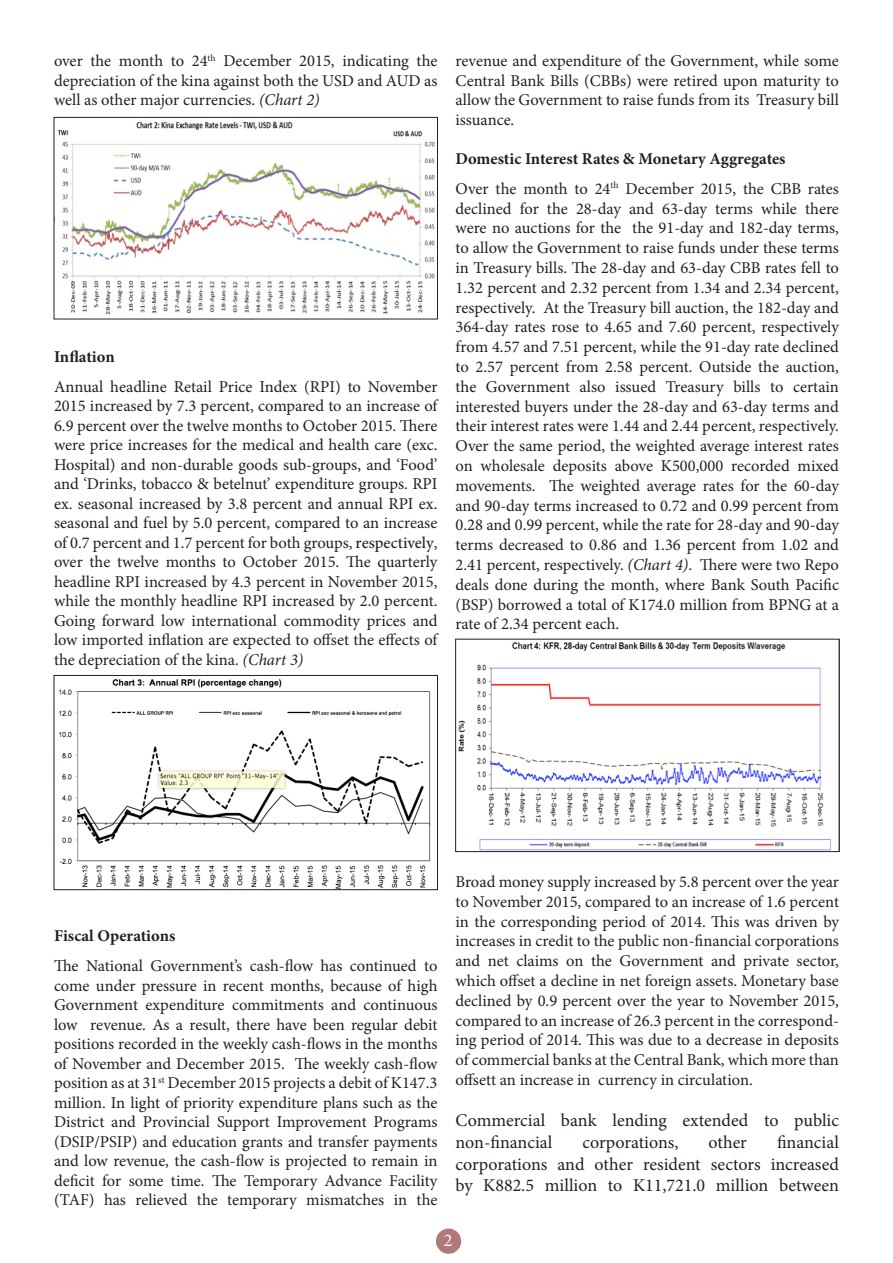
<style>
.page{position:relative;width:893px;height:1263px;background:#fff}
.page>*{position:absolute;margin:0;border:0;box-sizing:border-box;transform-origin:0 0}
.t1{font:18px/21.6px "Minion Pro";color:#231f20}
.t2{font:18px "Minion Pro";color:#fff}
.t3{font:16.5px/19.8px "Minion Pro";color:#231f20;text-align:justify}
.t4{font:700 16.5px "Minion Pro";color:#231f20}
.s1{font-style:italic}
.s2{font-weight:500}
</style>
<div class="page">
<div style="left:436px;top:1228px;width:25px;height:26px;background:#b07878;border-radius:50%"></div>
<img style="left:57px;top:121px;width:378px;height:194px">
<div style="left:54px;top:117px;width:384px;height:202px;border:1px solid #231f20"></div>
<img style="left:58px;top:679px;width:373px;height:209px">
<div style="left:54px;top:675px;width:384px;height:215px;border:1px solid #231f20"></div>
<img style="left:458px;top:642px;width:373px;height:208px">
<div style="left:455px;top:639px;width:384px;height:213px;border:1px solid #231f20"></div>
<p class="t3" style="left:54px;top:51px;width:385px">over the month to 24<sup>th</sup> December 2015, indicating the depreciation of the kina against both the USD and AUD as well as other major currencies. <span class="s1">(Chart 2)</span></p>
<p class="t4" style="left:54px;top:345px;width:62px">Inflation</p>
<p class="t3" style="left:54px;top:377px;width:385px">Annual headline Retail Price Index (RPI) to November 2015 increased by 7.3 percent, compared to an increase of 6.9 percent over the twelve months to October 2015. There were price increases for the medical and health care (exc.<br>Hospital) and non-durable goods sub-groups, and ‘Food’ and ‘Drinks, tobacco &amp; betelnut’ expenditure groups. RPI ex. seasonal increased by 3.8 percent and annual RPI ex. seasonal and fuel by 5.0 percent, compared to an increase of 0.7 percent and 1.7 percent for both groups, <span class="s2">respectively</span>, over the twelve months to October 2015. The quarterly headline RPI increased by 4.3 percent in November 2015, while the monthly headline RPI increased by 2.0 percent.<br>Going forward low international commodity prices and low imported inflation are expected to offset the effects of the depreciation of the kina. <span class="s1">(Chart 3)</span></p>
<p class="t3" style="left:455px;top:51px;width:385px">revenue and expenditure of the Government, while some Central Bank Bills (CBBs) were retired upon maturity to allow the Government to raise funds from its Treasury bill issuance.</p>
<p class="t4" style="left:455px;top:147px;width:332px">Domestic Interest Rates &amp; Monetary Aggregates</p>
<p class="t3" style="left:455px;top:179px;width:385px">Over the month to 24<sup>th</sup> December 2015, the CBB rates declined for the 28-day and 63-day terms while there were no auctions for the the 91-day and 182-day terms, to allow the Government to raise funds under these terms in Treasury bills. The 28-day and 63-day CBB rates fell to 1.32 percent and 2.32 percent from 1.34 and 2.34 percent, respectively. At the Treasury bill auction, the 182-day and 364-day rates rose to 4.65 and 7.60 percent, respectively from 4.57 and 7.51 percent, while the 91-day rate declined to 2.57 percent from 2.58 percent. Outside the auction, the Government also issued Treasury bills to certain interested buyers under the 28-day and 63-day terms and their interest rates were 1.44 and 2.44 percent, respectively.<br>Over the same period, the weighted average interest rates on wholesale deposits above K500,000 recorded mixed movements. The weighted average rates for the 60-day and 90-day terms increased to 0.72 and 0.99 percent from 0.28 and 0.99 percent, while the rate for 28-day and 90-day terms decreased to 0.86 and 1.36 percent from 1.02 and 2.41 percent, respectively. <span class="s1">(Chart 4)</span>. There were two Repo deals done during the month, where Bank South Pacific (BSP) borrowed a total of K174.0 million from BPNG at a rate of 2.34 percent each.</p>
<p class="t4" style="left:54px;top:924px;width:123px">Fiscal Operations</p>
<p class="t3" style="left:54px;top:956px;width:385px">The National Government’s cash-flow has continued to come under pressure in recent months, because of high Government expenditure commitments and continuous low revenue. As a result, there have been regular debit positions recorded in the weekly cash-flows in the months of November and December 2015. The weekly cash-flow position as at 31<sup>st</sup> December 2015 projects a debit of K147.3 million. In light of priority expenditure plans such as the District and Provincial Support Improvement Programs (DSIP/PSIP) and education grants and transfer payments and low revenue, the cash-flow is projected to remain in deficit for some time. The Temporary Advance Facility (TAF) has relieved the temporary mismatches in the</p>
<p class="t3" style="left:455px;top:872px;width:385px">Broad money supply increased by 5.8 percent over the year to November 2015, compared to an increase of 1.6 percent in the corresponding period of 2014. This was driven by increases in credit to the public non-financial corporations and net claims on the Government and private sector, which offset a decline in net foreign assets. Monetary base declined by 0.9 percent over the year to November 2015, compared to an increase of 26.3 percent in the correspond&shy;ing period of 2014. This was due to a decrease in deposits of commercial banks at the Central Bank, which more than offsett an increase in currency in circulation.</p>
<p class="t1" style="left:455px;top:1110px;width:385px">Commercial bank lending extended to public non-financial</p>
<p class="t1" style="left:455px;top:1131px;width:385px;text-align:justify;text-indent:321px">financial corporations and other resident sectors increased by K882.5 million to K11,721.0 million between</p>
<p class="t1" style="left:582px;top:1131px;width:98px">corporations,</p>
<p class="t1" style="left:708px;top:1131px;width:40px">other</p>
<p class="t2" style="left:444px;top:1228px;width:10px">2</p>
</div>
